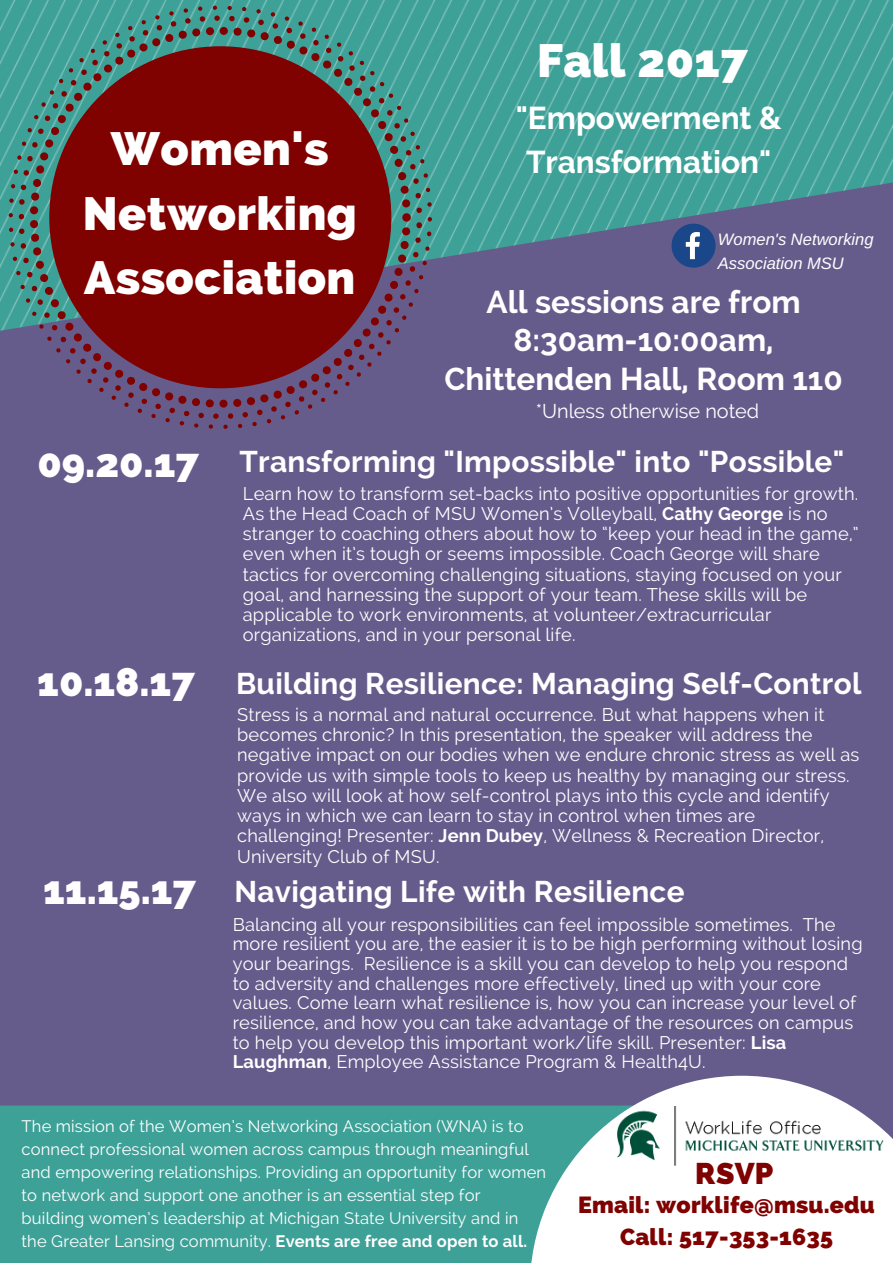
<style>
.page{position:relative;width:893px;height:1263px;background:#fff}
.page>*{position:absolute;margin:0;border:0;box-sizing:border-box;transform-origin:0 0}
.t1{font:800 46.35px/64.7px "Raleway";letter-spacing:.01em;color:#fff;text-align:center}
.t2{font:800 39.75px "Raleway";color:#fff}
.t3{font:700 31.42px/38.8px "Raleway";color:#fff;text-align:center}
.t4{font:700 29.78px "Raleway";letter-spacing:.01em;color:#fff}
.t5{font:800 29.78px "Raleway";color:#7f0100}
.t6{font:800 23.17px/32.1px "Raleway";letter-spacing:.01em;color:#7f0100;text-align:center}
.t7{font:19.88px "Raleway";color:#fff}
.t8{font:18.23px/20.2px "Raleway";letter-spacing:.01em;color:#fff}
.t9{font:16.58px/23.1px "Raleway";letter-spacing:.01em;color:#fff}
.t10{font:italic 16.58px/23.1px "Arimo";color:#fff}
.s1{font-weight:700}
</style>
<div class="page">
<img style="left:0;top:0;width:893px;height:148px">
<svg style="left:0;top:148px;width:893px;height:455px;background:#61648c"></svg>
<div style="left:0;top:603px;width:893px;height:456px;background:#665c8b"></div>
<div style="left:0;top:1059px;width:893px;height:46px;background:#665c8b"></div>
<div style="left:0;top:1105px;width:530px;height:158px;background:#3ea198"></div>
<svg style="left:530px;top:1076px;width:363px;height:187px"></svg>
<svg style="left:9px;top:6px;width:423px;height:423px;background:#6b3b41"></svg>
<svg style="left:671px;top:224px;width:44px;height:44px;background:#415d95"></svg>
<img style="left:617px;top:1106px;width:267px;height:60px">
<h1 class="t1" style="left:83px;top:116px;width:276px">Women's<br>Networking<br>Association</h1>
<h1 class="t1" style="left:537px;top:28px;width:212px">Fall 2017</h1>
<h3 class="t3" style="left:516px;top:96px;width:267px;line-height:43.9px">"Empowerment &amp;<br>Transformation"</h3>
<p class="t10" style="left:718px;top:228px;width:157px">Women's Networking<br>Association MSU</p>
<h3 class="t3" style="left:444px;top:282px;width:400px">All sessions are from<br>8:30am-10:00am,<br>Chittenden Hall, Room 110</h3>
<p class="t7" style="left:536px;top:400px;width:225px">*Unless otherwise noted</p>
<h2 class="t2" style="left:37px;top:439px;width:163px">09.20.17</h2>
<h3 class="t4" style="left:239px;top:444px;width:606px">Transforming "Impossible" into "Possible"</h3>
<p class="t8" style="left:243px;top:483px;width:617px">Learn how to transform set-backs into positive opportunities for growth.<br>As the Head Coach of MSU Women’s Volleyball, <span class="s1">Cathy George</span> is no stranger to coaching others about how to “keep your head in the game,” even when it’s tough or seems impossible. Coach George will share tactics for overcoming challenging situations, staying focused on your goal, and harnessing the support of your team. These skills will be applicable to work environments, at volunteer/extracurricular organizations, and in your personal life.</p>
<h2 class="t2" style="left:37px;top:659px;width:159px">10.18.17</h2>
<h3 class="t4" style="left:236px;top:665px;width:627px">Building Resilience: Managing Self-Control</h3>
<p class="t8" style="left:237px;top:704px;width:624px">Stress is a normal and natural occurrence. But what happens when it becomes chronic? In this presentation, the speaker will address the negative impact on our bodies when we endure chronic stress as well as provide us with simple tools to keep us healthy by managing our stress.<br>We also will look at how self-control plays into this cycle and identify ways in which we can learn to stay in control when times are challenging! Presenter: <span class="s1">Jenn Dubey</span>, Wellness &amp; Recreation Director, University Club of MSU.</p>
<h2 class="t2" style="left:43px;top:867px;width:154px">11.15.17</h2>
<h3 class="t4" style="left:234px;top:874px;width:452px">Navigating Life with Resilience</h3>
<p class="t8" style="left:233px;top:914px;width:631px;line-height:19.7px">Balancing all your responsibilities can feel impossible sometimes. The more resilient you are, the easier it is to be high performing without losing your bearings. Resilience is a skill you can develop to help you respond to adversity and challenges more effectively, lined up with your core values. Come learn what resilience is, how you can increase your level of resilience, and how you can take advantage of the resources on campus to help you develop this important work/life skill. Presenter: <span class="s1">Lisa Laughman</span>, Employee Assistance Program &amp; Health4U.</p>
<p class="t9" style="left:22px;top:1114px;width:526px">The mission of the Women’s Networking Association (WNA) is to connect professional women across campus through meaningful and empowering relationships. Providing an opportunity for women to network and support one another is an essential step for building women’s leadership at Michigan State University and in the Greater Lansing community. <span class="s1">Events are free and open to all.</span></p>
<h3 class="t5" style="left:695px;top:1156px;width:80px">RSVP</h3>
<p class="t6" style="left:578px;top:1189px;width:298px">Email: worklife@msu.edu<br>Call: 517-353-1635</p>
</div>
